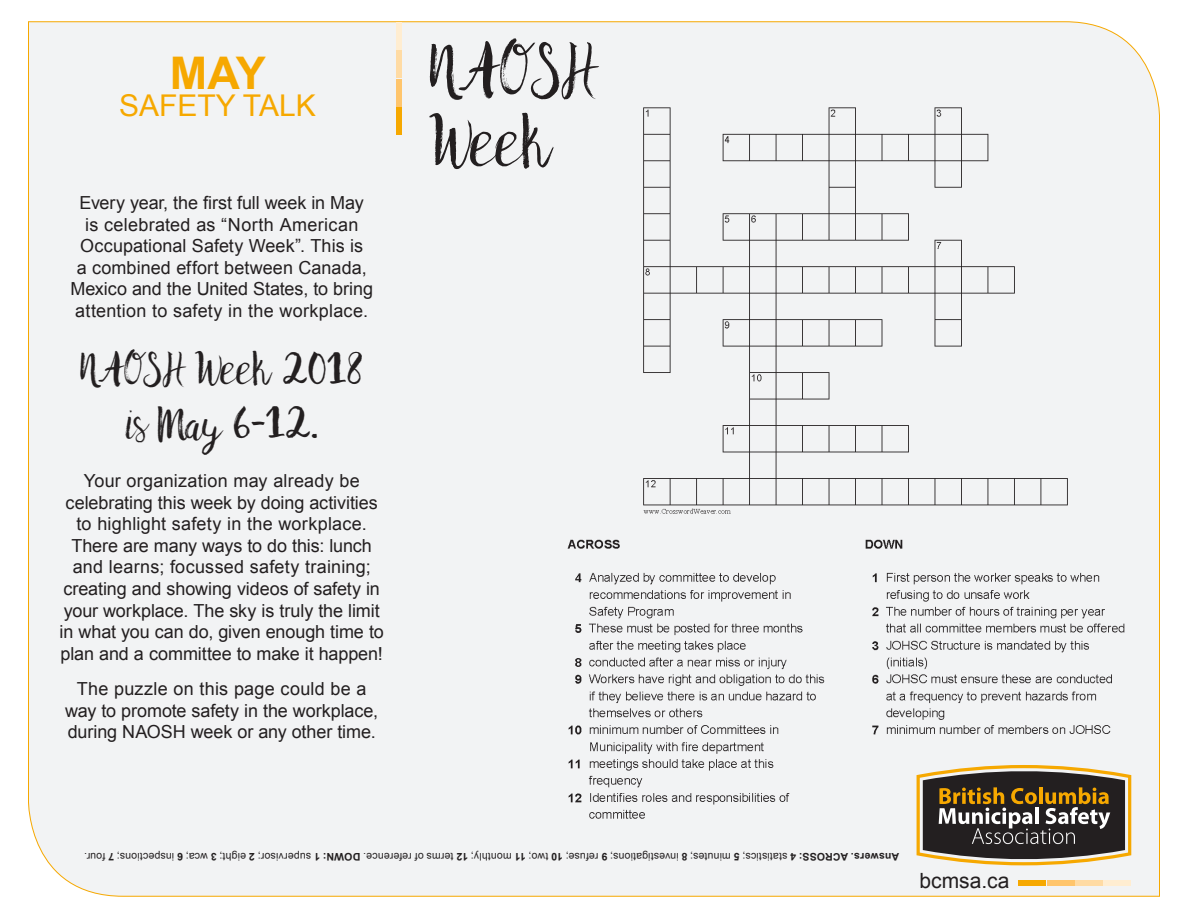
<style>
.page{position:relative;width:1188px;height:918px;background:#fff}
.page>*{position:absolute;margin:0;border:0;box-sizing:border-box;transform-origin:0 0}
.t1{font:72px/72px "Malina";color:#231f20}
.t2{font:45px/54px "Malina";color:#231f20;text-align:center}
.t3{font:700 45px "Arial";color:#f6a800}
.t4{font:30px "Arial";color:#f6a800}
.t5{font:21px "Arial";color:#231f20}
.t6{font:18px/21.6px "Arial";color:#231f20;text-align:center}
.t7{font:10.5px "Arial";letter-spacing:.015em;color:#231f20}
.s1{font-weight:700}
</style>
<div class="page">
<div style="left:28px;top:21px;width:1132px;height:876px;background:#f2f3f4"></div>
<svg style="left:917px;top:833px;width:214px;height:32px"></svg>
<div style="left:396px;top:107px;width:6px;height:28px;background:#f6a800"></div>
<div style="left:396px;top:79px;width:6px;height:28px;background:#ffc56c"></div>
<div style="left:396px;top:50px;width:6px;height:28px;background:#ffdba4"></div>
<div style="left:396px;top:22px;width:6px;height:28px;background:#ffedd1"></div>
<div style="left:1018px;top:881px;width:28px;height:5px;background:#f6a800"></div>
<div style="left:1047px;top:881px;width:28px;height:5px;background:#ffc56c"></div>
<div style="left:1075px;top:881px;width:28px;height:5px;background:#ffdba4"></div>
<div style="left:1104px;top:881px;width:27px;height:5px;background:#ffedd1"></div>
<img style="left:561px;top:101px;width:579px;height:732px">
<p class="t3" style="left:170px;top:43px;width:97px">MAY</p>
<p class="t4" style="left:119px;top:85px;width:198px">SAFETY TALK</p>
<p class="t6" style="left:70px;top:192px;width:304px">Every year, the first full week in May<br>is celebrated as “North American Occupational Safety Week”. This is<br>a combined effort between Canada, Mexico and the United States, to bring attention to safety in the workplace.</p>
<p class="t2" style="left:80px;top:342px;width:284px">NAOSH Week 2018 is May 6-12.</p>
<p class="t6" style="left:60px;top:470px;width:326px">Your organization may already be celebrating this week by doing activities to highlight safety in the workplace.<br>There are many ways to do this: lunch and learns; focussed safety training; creating and showing videos of safety in your workplace. The sky is truly the limit in what you can do, given enough time to plan and a committee to make it happen!</p>
<p class="t6" style="left:65px;top:678px;width:315px">The puzzle on this page could be a way to promote safety in the workplace, during NAOSH week or any other time.</p>
<p class="t1" style="left:430px;top:33px;width:167px">NAOSH<br>Week</p>
<p class="t7" style="left:899px;top:864px;width:816px;rotate:-180deg"><span class="s1">Answers. ACROSS: 4</span> statistics; <span class="s1">5</span> minutes; <span class="s1">8</span> investigations; <span class="s1">9</span> refuse; <span class="s1">10</span> two; <span class="s1">11</span> monthly; <span class="s1">12</span> terms of reference. <span class="s1">DOWN: 1</span> supervisor; <span class="s1">2</span> eight; <span class="s1">3</span> wca; <span class="s1">6</span> inspections; <span class="s1">7</span> four.</p>
<p class="t5" style="left:920px;top:867px;width:91px">bcmsa.ca</p>
</div>
